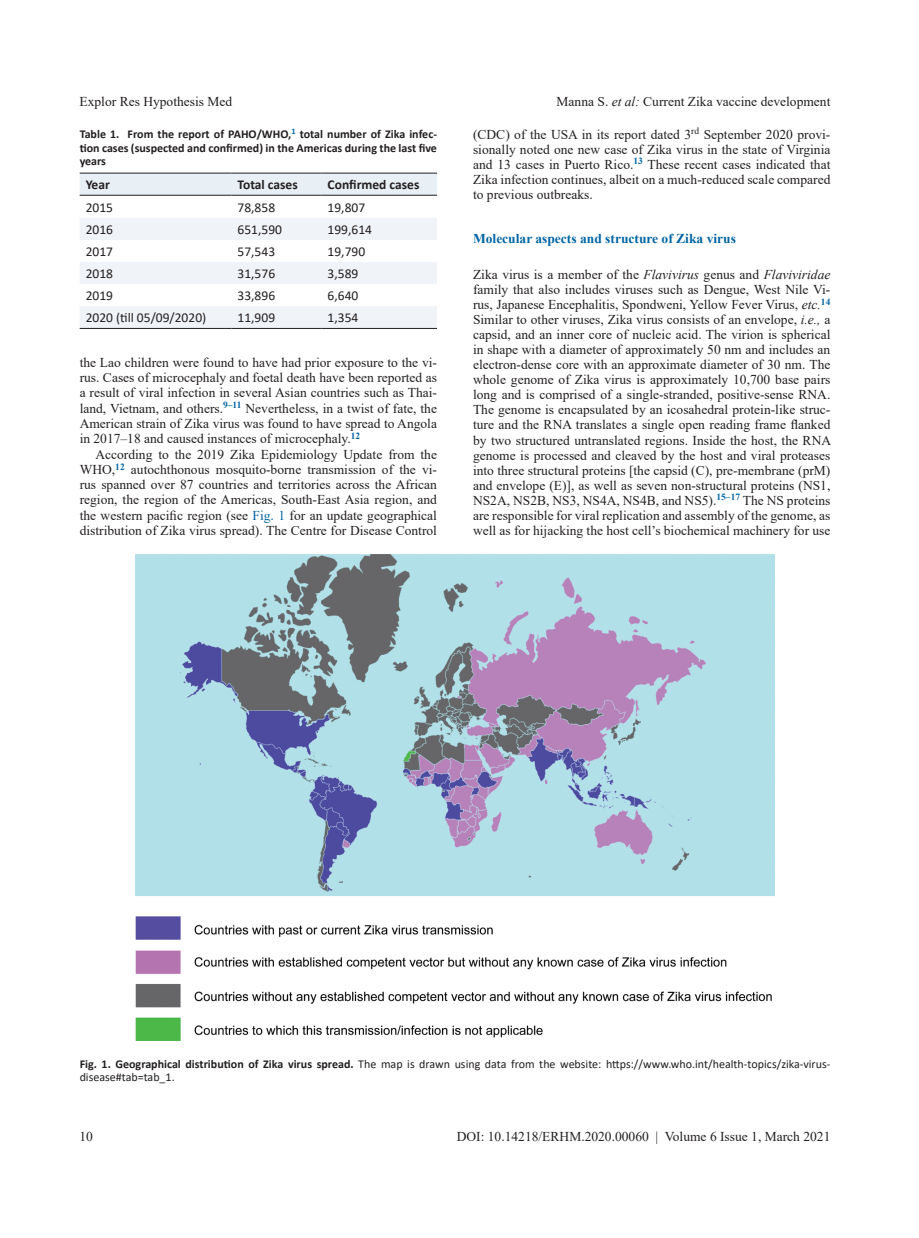
<style>
.page{position:relative;width:919px;height:1238px;background:#fff}
.page>*{position:absolute;margin:0;border:0;box-sizing:border-box;transform-origin:0 0}
.t1{font:13.5px/15px "Times New Roman";color:#231f20;text-align:justify}
.t2{font:13.5px "Calibri";color:#231f20}
.t3{font:700 13.5px "Times New Roman";color:#0065a4}
.t4{font:700 13.5px "Calibri";color:#231f20}
.t5{font:12px/13.5px "Calibri";color:#231f20}
.t6{font:700 12px/13.5px "Calibri";color:#231f20;text-align:justify}
.s1{font-style:italic}
.s2{color:#0065a4}
.s3{font-weight:700}
</style>
<div class="page">
<svg style="left:80px;top:174px;width:357px;height:154px"></svg>
<hr style="left:80px;top:173px;width:151px;height:1px;background:#231f20">
<hr style="left:80px;top:195px;width:151px;height:1px;background:#231f20">
<hr style="left:231px;top:173px;width:90px;height:1px;background:#231f20">
<hr style="left:231px;top:195px;width:90px;height:1px;background:#231f20">
<hr style="left:321px;top:173px;width:116px;height:1px;background:#231f20">
<hr style="left:321px;top:195px;width:116px;height:1px;background:#231f20">
<hr style="left:80px;top:328px;width:151px;height:1px;background:#231f20">
<hr style="left:231px;top:328px;width:90px;height:1px;background:#231f20">
<hr style="left:321px;top:328px;width:116px;height:1px;background:#231f20">
<img style="left:136px;top:555px;width:638px;height:485px">
<p class="t1" style="left:79px;top:93px;width:154px">Explor Res Hypothesis Med</p>
<p class="t1" style="left:556px;top:93px;width:275px">Manna S. <span class="s1">et al:</span> Current Zika vaccine development</p>
<p class="t6" style="left:80px;top:127px;width:359px">Table 1. From the report of PAHO/WHO,<sup>1</sup> total number of Zika infec&shy;tion cases (suspected and confirmed) in the Americas during the last five years</p>
<p class="t4" style="left:86px;top:175px;width:26px">Year</p>
<p class="t4" style="left:237px;top:175px;width:62px">Total cases</p>
<p class="t4" style="left:327px;top:175px;width:93px">Confirmed cases</p>
<p class="t2" style="left:86px;top:198px;width:29px">2015</p>
<p class="t2" style="left:237px;top:198px;width:39px">78,858</p>
<p class="t2" style="left:327px;top:198px;width:39px">19,807</p>
<p class="t2" style="left:86px;top:220px;width:29px">2016</p>
<p class="t2" style="left:237px;top:220px;width:46px">651,590</p>
<p class="t2" style="left:327px;top:220px;width:46px">199,614</p>
<p class="t2" style="left:86px;top:242px;width:29px">2017</p>
<p class="t2" style="left:237px;top:242px;width:39px">57,543</p>
<p class="t2" style="left:327px;top:242px;width:39px">19,790</p>
<p class="t2" style="left:86px;top:264px;width:29px">2018</p>
<p class="t2" style="left:237px;top:264px;width:39px">31,576</p>
<p class="t2" style="left:327px;top:264px;width:32px">3,589</p>
<p class="t2" style="left:86px;top:286px;width:29px">2019</p>
<p class="t2" style="left:237px;top:286px;width:39px">33,896</p>
<p class="t2" style="left:327px;top:286px;width:32px">6,640</p>
<p class="t2" style="left:86px;top:308px;width:122px">2020 (till 05/09/2020)</p>
<p class="t2" style="left:237px;top:308px;width:39px">11,909</p>
<p class="t2" style="left:327px;top:308px;width:32px">1,354</p>
<p class="t1" style="left:80px;top:354px;width:359px">the Lao children were found to have had prior exposure to the vi&shy;rus. Cases of microcephaly and foetal death have been reported as a result of viral infection in several Asian countries such as Thai&shy;land, Vietnam, and others.<sup>9–11</sup> Nevertheless, in a twist of fate, the American strain of Zika virus was found to have spread to Angola in 2017–18 and caused instances of microcephaly.<sup>12</sup></p>
<p class="t1" style="left:80px;top:446px;width:359px;text-indent:16px">According to the 2019 Zika Epidemiology Update from the WHO,<sup>12</sup> autochthonous mosquito-borne transmission of the vi&shy;rus spanned over 87 countries and territories across the African region, the region of the Americas, South-East Asia region, and the western pacific region (see <span class="s2">Fig. 1</span> for an update geographical distribution of Zika virus spread). The Centre for Disease Control</p>
<p class="t1" style="left:473px;top:126px;width:359px">(CDC) of the USA in its report dated 3<sup>rd</sup> September 2020 provi&shy;sionally noted one new case of Zika virus in the state of Virginia and 13 cases in Puerto Rico.<sup>13</sup> These recent cases indicated that Zika infection continues, albeit on a much-reduced scale compared to previous outbreaks.</p>
<p class="t3" style="left:473px;top:228px;width:264px">Molecular aspects and structure of Zika virus</p>
<p class="t1" style="left:473px;top:266px;width:359px">Zika virus is a member of the <span class="s1">Flavivirus</span> genus and <span class="s1">Flaviviridae </span>family that also includes viruses such as Dengue, West Nile Vi&shy;rus, Japanese Encephalitis, Spondweni, Yellow Fever Virus, <span class="s1">etc.</span><sup>14<br></sup>Similar to other viruses, Zika virus consists of an envelope, <span class="s1">i.e.,</span> a capsid, and an inner core of nucleic acid. The virion is spherical in shape with a diameter of approximately 50 nm and includes an electron-dense core with an approximate diameter of 30 nm. The whole genome of Zika virus is approximately 10,700 base pairs long and is comprised of a single-stranded, positive-sense RNA.<br>The genome is encapsulated by an icosahedral protein-like struc&shy;ture and the RNA translates a single open reading frame flanked by two structured untranslated regions. Inside the host, the RNA genome is processed and cleaved by the host and viral proteases into three structural proteins [the capsid (C), pre-membrane (prM) and envelope (E)], as well as seven non-structural proteins (NS1, NS2A, NS2B, NS3, NS4A, NS4B, and NS5).<sup>15–17</sup> The NS proteins are responsible for viral replication and assembly of the genome, as well as for hijacking the host cell’s biochemical machinery for use</p>
<p class="t5" style="left:80px;top:1056px;width:752px"><span class="s3">Fig. 1. Geographical distribution of Zika virus spread.</span> The map is drawn using data from the website: https://www.who.int/health-topics/zika-virus&shy;disease#tab=tab_1.</p>
<p class="t1" style="left:79px;top:1128px;width:15px">10</p>
<p class="t1" style="left:456px;top:1128px;width:375px">DOI: 10.14218/ERHM.2020.00060 | Volume 6 Issue 1, March 2021</p>
</div>
